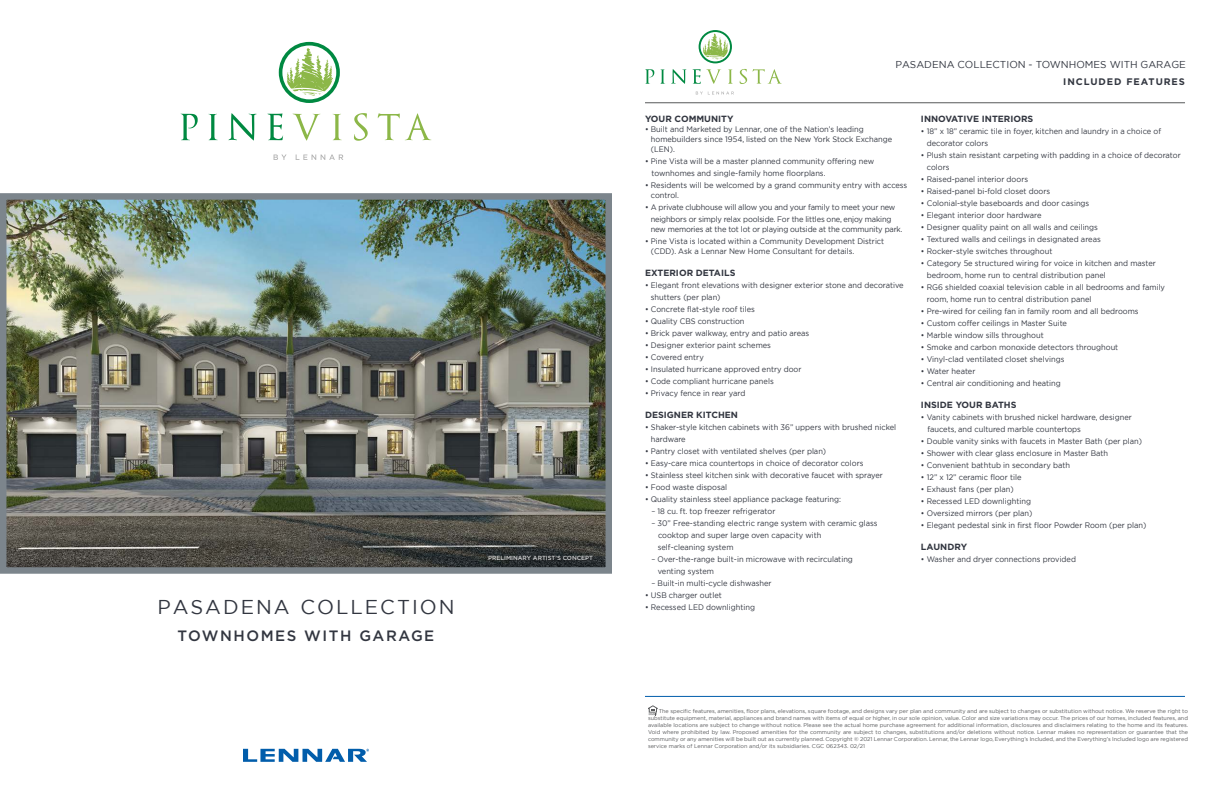
<style>
.page{position:relative;width:1224px;height:792px;background:#fff}
.page>*{position:absolute;margin:0;border:0;box-sizing:border-box;transform-origin:0 0}
.t1{font:20px "Gotham";letter-spacing:.1em;color:#323640}
.t2{font:500 15px "Gotham";letter-spacing:.1em;color:#323640}
.t3{font:10px "Gotham";color:#323640}
.t4{font:700 9.5px "Gotham";letter-spacing:.1em;color:#323640}
.t5{font:700 9px "Gotham";color:#323640}
.t6{font:8px/12px "Gotham";color:#323640;scale:.94 1}
.t7{font:8px/12px "Gotham";letter-spacing:-.02em;color:#323640;text-align:center;scale:.94 1}
.t8{font:500 6px "Gotham";color:#fff}
.t9{font:5.5px/7px "Gotham";color:#57585a;text-align:justify}
</style>
<div class="page">
<svg style="left:648px;top:705px;width:10px;height:10px"></svg>
<hr style="left:645px;top:696px;width:540px;height:1px;background:#015dab">
<svg style="left:243px;top:749px;width:126px;height:13px"></svg>
<svg style="left:181px;top:114px;width:17px;height:26px"></svg>
<svg style="left:209px;top:114px;width:9px;height:26px"></svg>
<svg style="left:228px;top:113px;width:29px;height:28px"></svg>
<svg style="left:267px;top:113px;width:16px;height:27px"></svg>
<svg style="left:293px;top:114px;width:27px;height:27px"></svg>
<svg style="left:333px;top:114px;width:9px;height:26px"></svg>
<svg style="left:354px;top:113px;width:14px;height:28px"></svg>
<svg style="left:378px;top:113px;width:53px;height:27px"></svg>
<svg style="left:285px;top:48px;width:49px;height:49px"></svg>
<div style="left:279px;top:42px;width:61px;height:61px;border:4px solid #008941;border-radius:50%"></div>
<svg style="left:274px;top:155px;width:12px;height:5px"></svg>
<svg style="left:296px;top:154px;width:47px;height:6px"></svg>
<hr style="left:645px;top:103px;width:540px;height:1px;background:#57585a">
<svg style="left:645px;top:69px;width:9px;height:15px"></svg>
<svg style="left:660px;top:69px;width:5px;height:15px"></svg>
<svg style="left:671px;top:69px;width:50px;height:15px"></svg>
<svg style="left:728px;top:69px;width:5px;height:15px"></svg>
<svg style="left:740px;top:69px;width:7px;height:15px"></svg>
<svg style="left:753px;top:69px;width:29px;height:15px"></svg>
<svg style="left:702px;top:33px;width:27px;height:27px"></svg>
<div style="left:699px;top:30px;width:33px;height:33px;border:2px solid #008941;border-radius:50%"></div>
<svg style="left:696px;top:92px;width:38px;height:3px"></svg>
<img style="left:7px;top:200px;width:598px;height:367px">
<div style="left:0;top:193px;width:612px;height:381px;border:6px solid #7c858c"></div>
<div style="left:489px;top:556px;width:105px;height:5px;background:#231f20;opacity:.4"></div>
<p class="t1" style="left:157px;top:594px;width:299px">PASADENA COLLECTION</p>
<p class="t2" style="left:178px;top:626px;width:258px">TOWNHOMES WITH GARAGE</p>
<p class="t8" style="left:488px;top:554px;width:107px">PRELIMINARY ARTIST’S CONCEPT</p>
<p class="t3" style="left:895px;top:58px;width:292px">PASADENA COLLECTION - TOWNHOMES WITH GARAGE</p>
<p class="t5" style="left:645px;top:113px;width:90px">YOUR COMMUNITY</p>
<p class="t6" style="left:651px;top:124px;width:258px;line-height:10px;text-indent:-6px">• Built and Marketed by Lennar, one of the Nation’s leading homebuilders since 1954, listed on the New York Stock Exchange (LEN).</p>
<p class="t6" style="left:651px;top:155px;width:238px;text-indent:-6px">• Pine Vista will be a master planned community offering new townhomes and single-family home floorplans.</p>
<p class="t6" style="left:651px;top:180px;width:274px;line-height:10px;text-indent:-6px">• Residents will be welcomed by a grand community entry with access control.</p>
<p class="t7" style="left:645px;top:201px;width:268px">• A private clubhouse will allow you and your family to meet your new neighbors or simply relax poolside. For the littles one, enjoy making</p>
<p class="t7" style="left:651px;top:223px;width:269px">new memories at the tot lot or playing outside at the community park.</p>
<p class="t6" style="left:651px;top:236px;width:250px;line-height:10px;text-indent:-6px">• Pine Vista is located within a Community Development District (CDD). Ask a Lennar New Home Consultant for details.</p>
<p class="t5" style="left:645px;top:267px;width:92px">EXTERIOR DETAILS</p>
<p class="t6" style="left:651px;top:279px;width:271px;text-indent:-6px">• Elegant front elevations with designer exterior stone and decorative shutters (per plan)</p>
<p class="t6" style="left:645px;top:303px;width:118px">• Concrete flat-style roof tiles</p>
<p class="t6" style="left:645px;top:315px;width:107px">• Quality CBS construction</p>
<p class="t6" style="left:645px;top:327px;width:176px">• Brick paver walkway, entry and patio areas</p>
<p class="t6" style="left:645px;top:339px;width:136px">• Designer exterior paint schemes</p>
<p class="t6" style="left:645px;top:351px;width:64px">• Covered entry</p>
<p class="t6" style="left:645px;top:363px;width:168px">• Insulated hurricane approved entry door</p>
<p class="t6" style="left:645px;top:375px;width:139px">• Code compliant hurricane panels</p>
<p class="t6" style="left:645px;top:387px;width:108px">• Privacy fence in rear yard</p>
<p class="t5" style="left:645px;top:409px;width:95px">DESIGNER KITCHEN</p>
<p class="t6" style="left:651px;top:421px;width:263px;text-indent:-6px">• Shaker-style kitchen cabinets with 36” uppers with brushed nickel hardware</p>
<p class="t6" style="left:645px;top:445px;width:194px">• Pantry closet with ventilated shelves (per plan)</p>
<p class="t6" style="left:645px;top:457px;width:234px">• Easy-care mica countertops in choice of decorator colors</p>
<p class="t6" style="left:645px;top:469px;width:255px">• Stainless steel kitchen sink with decorative faucet with sprayer</p>
<p class="t6" style="left:645px;top:481px;width:89px">• Food waste disposal</p>
<p class="t6" style="left:645px;top:493px;width:210px">• Quality stainless steel appliance package featuring:</p>
<p class="t6" style="left:651px;top:505px;width:133px">– 18 cu. ft. top freezer refrigerator</p>
<p class="t6" style="left:658px;top:517px;width:235px;text-indent:-7px">– 30” Free-standing electric range system with ceramic glass cooktop and super large oven capacity with</p>
<p class="t6" style="left:658px;top:541px;width:82px">self-cleaning system</p>
<p class="t6" style="left:651px;top:553px;width:216px">– Over-the-range built-in microwave with recirculating</p>
<p class="t6" style="left:658px;top:565px;width:61px">venting system</p>
<p class="t6" style="left:651px;top:577px;width:129px">– Built-in multi-cycle dishwasher</p>
<p class="t6" style="left:645px;top:589px;width:83px">• USB charger outlet</p>
<p class="t6" style="left:645px;top:601px;width:119px">• Recessed LED downlighting</p>
<p class="t4" style="left:1063px;top:75px;width:123px">INCLUDED FEATURES</p>
<p class="t5" style="left:921px;top:113px;width:114px">INNOVATIVE INTERIORS</p>
<p class="t6" style="left:927px;top:125px;width:251px;text-indent:-6px">• 18” x 18” ceramic tile in foyer, kitchen and laundry in a choice of decorator colors</p>
<p class="t6" style="left:927px;top:149px;width:272px;text-indent:-6px">• Plush stain resistant carpeting with padding in a choice of decorator colors</p>
<p class="t6" style="left:921px;top:173px;width:115px">• Raised-panel interior doors</p>
<p class="t6" style="left:921px;top:185px;width:139px">• Raised-panel bi-fold closet doors</p>
<p class="t6" style="left:921px;top:197px;width:181px">• Colonial-style baseboards and door casings</p>
<p class="t6" style="left:921px;top:209px;width:130px">• Elegant interior door hardware</p>
<p class="t6" style="left:921px;top:221px;width:190px">• Designer quality paint on all walls and ceilings</p>
<p class="t6" style="left:921px;top:233px;width:193px">• Textured walls and ceilings in designated areas</p>
<p class="t6" style="left:921px;top:245px;width:141px">• Rocker-style switches throughout</p>
<p class="t6" style="left:927px;top:257px;width:245px;text-indent:-6px">• Category 5e structured wiring for voice in kitchen and master bedroom, home run to central distribution panel</p>
<p class="t6" style="left:927px;top:281px;width:255px;text-indent:-6px">• RG6 shielded coaxial television cable in all bedrooms and family room, home run to central distribution panel</p>
<p class="t6" style="left:921px;top:305px;width:233px">• Pre-wired for ceiling fan in family room and all bedrooms</p>
<p class="t6" style="left:921px;top:317px;width:157px">• Custom coffer ceilings in Master Suite</p>
<p class="t6" style="left:921px;top:329px;width:132px">• Marble window sills throughout</p>
<p class="t6" style="left:921px;top:341px;width:211px">• Smoke and carbon monoxide detectors throughout</p>
<p class="t6" style="left:921px;top:353px;width:154px">• Vinyl-clad ventilated closet shelvings</p>
<p class="t6" style="left:921px;top:365px;width:59px">• Water heater</p>
<p class="t6" style="left:921px;top:377px;width:150px">• Central air conditioning and heating</p>
<p class="t5" style="left:921px;top:399px;width:97px">INSIDE YOUR BATHS</p>
<p class="t6" style="left:921px;top:411px;width:226px">• Vanity cabinets with brushed nickel hardware, designer</p>
<p class="t6" style="left:927px;top:423px;width:165px">faucets, and cultured marble countertops</p>
<p class="t6" style="left:921px;top:435px;width:237px">• Double vanity sinks with faucets in Master Bath (per plan)</p>
<p class="t6" style="left:921px;top:447px;width:201px">• Shower with clear glass enclosure in Master Bath</p>
<p class="t6" style="left:921px;top:459px;width:160px">• Convenient bathtub in secondary bath</p>
<p class="t6" style="left:921px;top:471px;width:109px">• 12” x 12” ceramic floor tile</p>
<p class="t6" style="left:921px;top:483px;width:100px">• Exhaust fans (per plan)</p>
<p class="t6" style="left:921px;top:495px;width:119px">• Recessed LED downlighting</p>
<p class="t6" style="left:921px;top:507px;width:120px">• Oversized mirrors (per plan)</p>
<p class="t6" style="left:921px;top:519px;width:241px">• Elegant pedestal sink in first floor Powder Room (per plan)</p>
<p class="t5" style="left:921px;top:541px;width:48px">LAUNDRY</p>
<p class="t6" style="left:921px;top:553px;width:167px">• Washer and dryer connections provided</p>
<p class="t9" style="left:648px;top:708px;width:542px;text-indent:11px">The specific features, amenities, floor plans, elevations, square footage, and designs vary per plan and community and are subject to changes or substitution without notice. We reserve the right to substitute equipment, material, appliances and brand names with items of equal or higher, in our sole opinion, value. Color and size variations may occur. The prices of our homes, included features, and available locations are subject to change without notice. Please see the actual home purchase agreement for additional information, disclosures and disclaimers relating to the home and its features.<br>Void where prohibited by law. Proposed amenities for the community are subject to changes, substitutions and/or deletions without notice. Lennar makes no representation or guarantee that the community or any amenities will be built out as currently planned. Copyright © 2021 Lennar Corporation. Lennar, the Lennar logo, Everything’s Included, and the Everything’s Included logo are registered service marks of Lennar Corporation and/or its subsidiaries. CGC 062343. 02/21</p>
</div>
